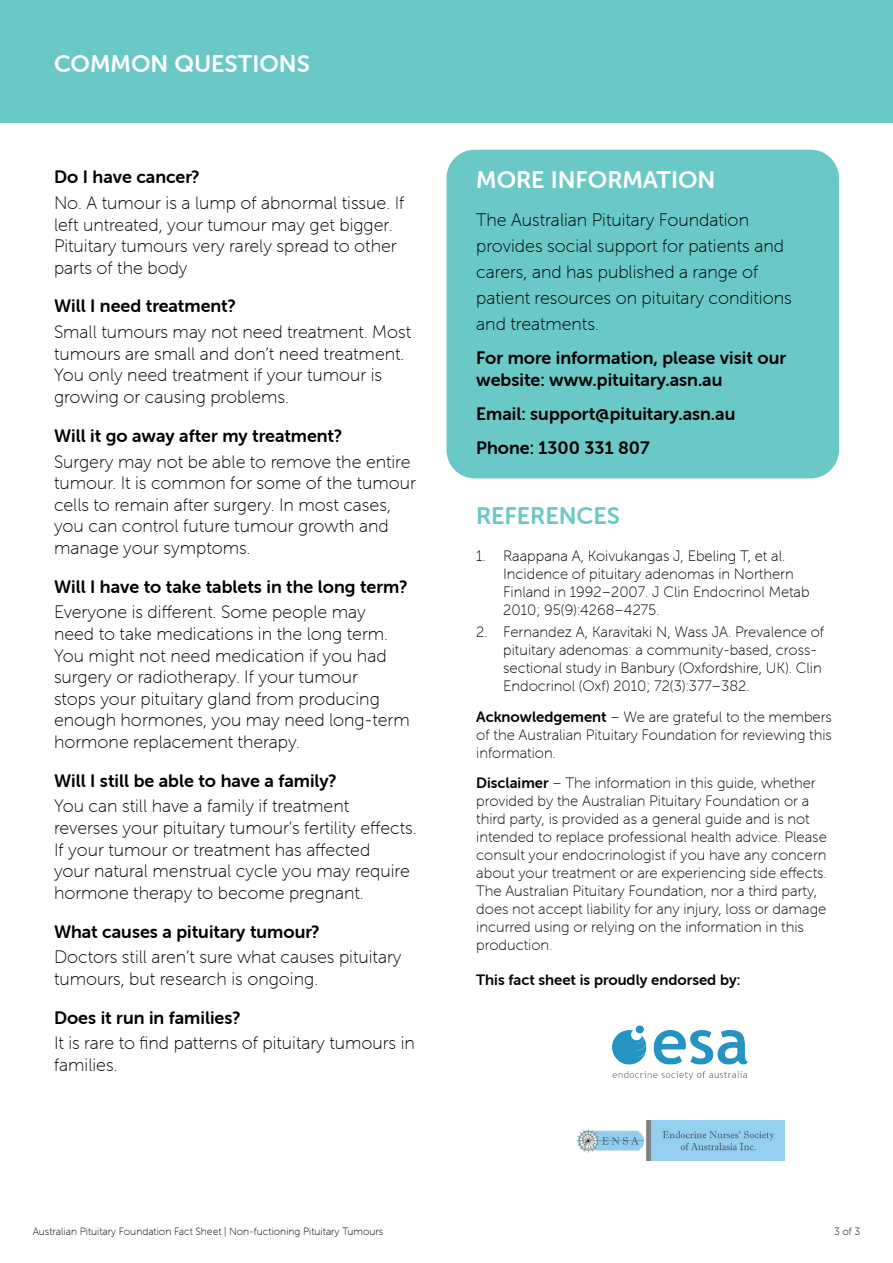
<style>
.page{position:relative;width:893px;height:1263px;background:#fff}
.page>*{position:absolute;margin:0;border:0;box-sizing:border-box;transform-origin:0 0}
.t1{font:24px "Museo Sans Rounded 700";color:#fff}
.t2{font:24px "Museo Sans Rounded 700";color:#6ac8c7}
.t3{font:18px/21.6px "Museo Sans Rounded 100";color:#000}
.t4{font:18px/21.6px "Museo Sans Rounded 700";color:#000}
.t5{font:15px/18px "Museo Sans Rounded 100";color:#040503;text-align:justify}
.t6{font:15px/18px "Museo Sans Rounded 100";color:#000}
.t7{font:15px "Museo Sans Rounded 700";color:#040503}
.t8{font:10.5px "Museo Sans Rounded 100";color:#000}
.s1{font-family:"Museo Sans Rounded 700"}
</style>
<div class="page">
<div style="left:0;top:0;width:893px;height:122px;background:#6ac8c7"></div>
<div style="left:446px;top:150px;width:393px;height:328px;background:#6ac8c7;border-radius:28px"></div>
<img style="left:576px;top:1120px;width:208px;height:41px">
<img style="left:613px;top:1025px;width:134px;height:55px">
<h1 class="t1" style="left:54px;top:50px;width:257px">COMMON QUESTIONS</h1>
<p class="t4" style="left:54px;top:166px;width:147px">Do I have cancer?</p>
<p class="t3" style="left:54px;top:192px;width:352px">No. A tumour is a lump of abnormal tissue. If left untreated, your tumour may get bigger.<br>Pituitary tumours very rarely spread to other parts of the body</p>
<p class="t4" style="left:54px;top:295px;width:183px">Will I need treatment?</p>
<p class="t3" style="left:54px;top:321px;width:359px">Small tumours may not need treatment. Most tumours are small and don’t need treatment.<br>You only need treatment if your tumour is growing or causing problems.</p>
<p class="t4" style="left:54px;top:425px;width:290px">Will it go away after my treatment?</p>
<p class="t3" style="left:54px;top:451px;width:363px">Surgery may not be able to remove the entire tumour. It is common for some of the tumour cells to remain after surgery. In most cases, you can control future tumour growth and manage your symptoms.</p>
<p class="t4" style="left:54px;top:576px;width:355px">Will I have to take tablets in the long term?</p>
<p class="t3" style="left:54px;top:602px;width:357px">Everyone is different. Some people may need to take medications in the long term.<br>You might not need medication if you had surgery or radiotherapy. If your tumour<br>stops your pituitary gland from producing enough hormones, you may need long-term hormone replacement therapy.</p>
<p class="t4" style="left:54px;top:770px;width:284px">Will I still be able to have a family?</p>
<p class="t3" style="left:54px;top:796px;width:364px">You can still have a family if treatment reverses your pituitary tumour’s fertility effects.<br>If your tumour or treatment has affected<br>your natural menstrual cycle you may require hormone therapy to become pregnant.</p>
<p class="t4" style="left:54px;top:920px;width:267px">What causes a pituitary tumour?</p>
<p class="t3" style="left:54px;top:946px;width:349px">Doctors still aren’t sure what causes pituitary tumours, but research is ongoing.</p>
<p class="t4" style="left:54px;top:1007px;width:188px">Does it run in families?</p>
<p class="t3" style="left:54px;top:1033px;width:362px">It is rare to find patterns of pituitary tumours in families.</p>
<h1 class="t1" style="left:476px;top:166px;width:241px">MORE INFORMATION</h1>
<p class="t3" style="left:476px;top:207px;width:317px;line-height:25.8px">The Australian Pituitary Foundation provides social support for patients and carers, and has published a range of patient resources on pituitary conditions and treatments.</p>
<p class="t4" style="left:476px;top:347px;width:311px">For more information, please visit our website: www.pituitary.asn.au</p>
<p class="t4" style="left:476px;top:397px;width:261px;line-height:34.3px">Email: support@pituitary.asn.au<br>Phone: 1300 331 807</p>
<h1 class="t2" style="left:476px;top:502px;width:145px">REFERENCES</h1>
<p class="t6" style="left:503px;top:546px;width:308px;text-indent:-27px">1. Raappana A, Koivukangas J, Ebeling T, et al.<br>Incidence of pituitary adenomas in Northern Finland in 1992–2007. J Clin Endocrinol Metab 2010; 95(9):4268–4275.</p>
<p class="t6" style="left:503px;top:623px;width:323px;text-indent:-27px">2. Fernandez A, Karavitaki N, Wass JA. Prevalence of pituitary adenomas: a community-based, cross&shy;sectional study in Banbury (Oxfordshire, UK). Clin Endocrinol (Oxf) 2010; 72(3):377–382.</p>
<p class="t5" style="left:476px;top:707px;width:357px"><span class="s1">Acknowledgement</span> – We are grateful to the members of the Australian Pituitary Foundation for reviewing this information.</p>
<p class="t5" style="left:476px;top:774px;width:352px;text-align:left"><span class="s1">Disclaimer</span> – The information in this guide, whether provided by the Australian Pituitary Foundation or a third party, is provided as a general guide and is not intended to replace professional health advice. Please consult your endocrinologist if you have any concern about your treatment or are experiencing side effects.<br>The Australian Pituitary Foundation, nor a third party, does not accept liability for any injury, loss or damage incurred using or relying on the information in this production.</p>
<p class="t7" style="left:476px;top:971px;width:266px">This fact sheet is proudly endorsed by:</p>
<p class="t8" style="left:33px;top:1226px;width:352px">Australian Pituitary Foundation Fact Sheet | Non-fuctioning Pituitary Tumours</p>
<p class="t8" style="left:834px;top:1226px;width:28px">3 of 3</p>
</div>
